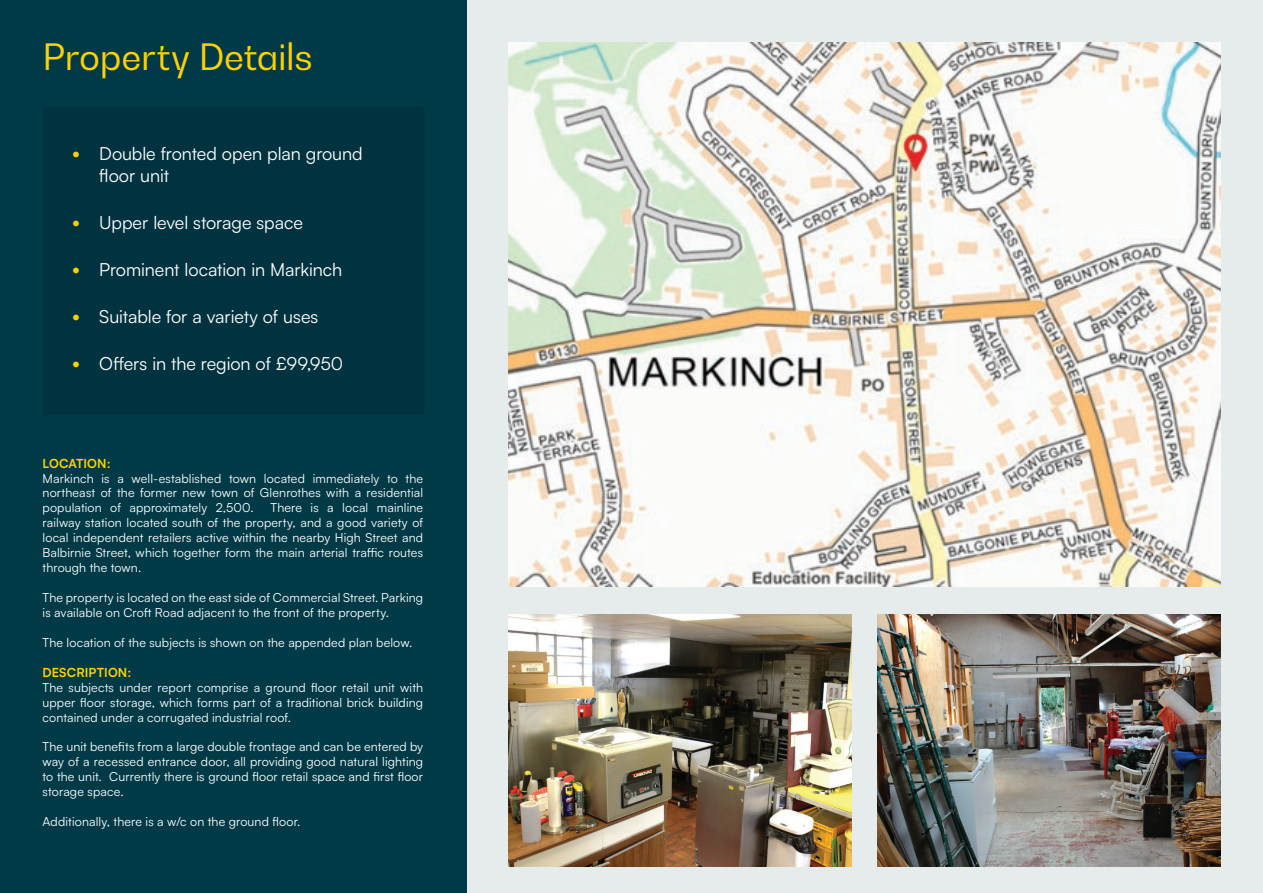
<style>
.page{position:relative;width:1263px;height:893px;background:#fff}
.page>*{position:absolute;margin:0;border:0;box-sizing:border-box;transform-origin:0 0}
.t1{font:36px "Bw Gradual DEMO";letter-spacing:-.01em;color:#fed105}
.t2{font:18px/21.6px "Satoshi";letter-spacing:-.005em;color:#fff}
.text{font:12.45px/15px "Satoshi";letter-spacing:.01em;color:#fff;text-align:justify}
.heads{font:700 12.45px "Satoshi";letter-spacing:.01em;color:#fed105}
.s1{font-size:21px;color:#fed105}
</style>
<div class="page">
<div style="left:0;top:0;width:466px;height:893px;background:#003a47"></div>
<div style="left:43px;top:107px;width:380px;height:308px;background:#00333f"></div>
<div style="left:466px;top:0;width:797px;height:893px;background:#e6ebec"></div>
<img style="left:508px;top:43px;width:712px;height:544px">
<img style="left:508px;top:614px;width:344px;height:253px">
<img style="left:877px;top:614px;width:343px;height:253px">
<p class="t1" style="left:43px;top:34px;width:272px">Property Details</p>
<p class="t2" style="left:99px;top:142px;width:265px;text-indent:-27px"><span class="s1">•</span> Double fronted open plan ground floor unit</p>
<p class="t2" style="left:72px;top:211px;width:232px"><span class="s1">•</span> Upper level storage space</p>
<p class="t2" style="left:72px;top:258px;width:272px"><span class="s1">•</span> Prominent location in Markinch</p>
<p class="t2" style="left:72px;top:305px;width:248px"><span class="s1">•</span> Suitable for a variety of uses</p>
<p class="t2" style="left:72px;top:352px;width:272px"><span class="s1">•</span> Offers in the region of £99,950</p>
<p class="heads" style="left:43px;top:454px;width:70px">LOCATION:</p>
<p class="text" style="left:43px;top:470px;width:382px">Markinch is a well-established town located immediately to the northeast of the former new town of Glenrothes with a residential population of approximately 2,500.</p>
<p class="text" style="left:43px;top:500px;width:382px;text-indent:228px">There is a local mainline railway station located south of the property, and a good variety of local independent retailers active within the nearby High Street and Balbirnie Street, which together form the main arterial traffic routes through the town.</p>
<p class="text" style="left:43px;top:590px;width:382px">The property is located on the east side of Commercial Street. Parking is available on Croft Road adjacent to the front of the property.</p>
<p class="text" style="left:43px;top:634px;width:371px">The location of the subjects is shown on the appended plan below.</p>
<p class="heads" style="left:43px;top:663px;width:90px">DESCRIPTION:</p>
<p class="text" style="left:43px;top:679px;width:382px">The subjects under report comprise a ground floor retail unit with upper floor storage, which forms part of a traditional brick building contained under a corrugated industrial roof.</p>
<p class="text" style="left:43px;top:739px;width:382px">The unit benefits from a large double frontage and can be entered by way of a recessed entrance door, all providing good natural lighting to the unit. Currently there is ground floor retail space and first floor storage space.</p>
<p class="text" style="left:43px;top:814px;width:259px">Additionally, there is a w/c on the ground floor.</p>
</div>
